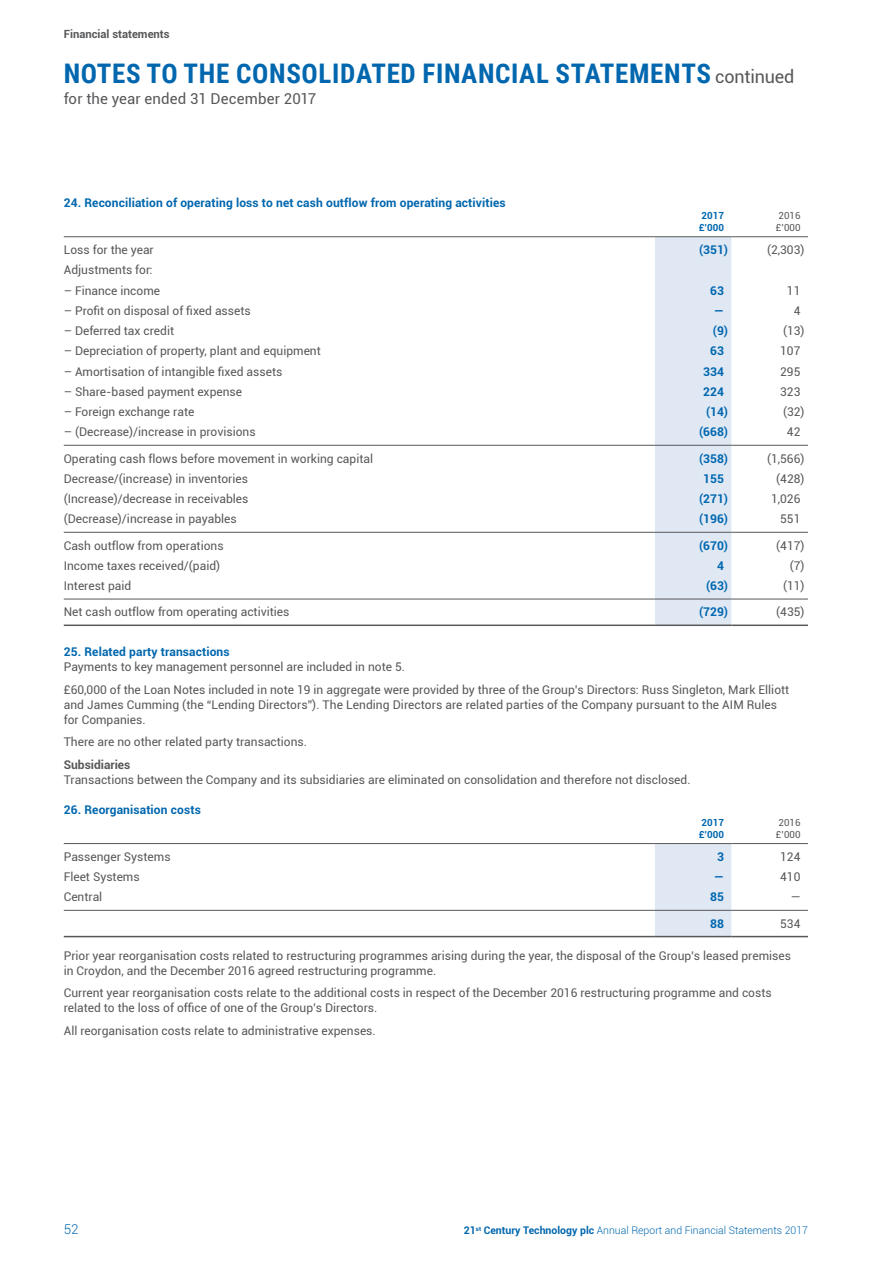
<style>
.page{position:relative;width:893px;height:1263px;background:#fff}
.page>*{position:absolute;margin:0;border:0;box-sizing:border-box;transform-origin:0 0}
.t1{font:700 27px "Roboto Condensed";letter-spacing:.025em;color:#0067af}
.t2{font:15px "Roboto";letter-spacing:.01em;color:#57585a}
.t3{font:300 13.5px "Roboto";color:#0067af}
.Body_Text{font:12px/15px "Roboto";color:#57585a}
.Figs_LFT{font:12px "Roboto";color:#57585a}
.Subhead_1{font:700 12px "Roboto";letter-spacing:.01em;color:#0067af}
.Figs_RT{font:12px "Roboto";color:#57585a}
.Figs_RT-2{font:700 12px "Roboto";color:#0067af}
.Subhead_2{font:700 12px "Roboto";color:#57585a}
.t4{font:700 11.25px "Roboto";color:#57585a}
.t5{font:300 10.5px "Roboto";color:#0067af}
.FigsHd_RT{font:700 9.75px "Roboto";color:#0067af}
.FigsHd_RT-2{font:9.75px "Roboto";color:#57585a}
.s1{font-family:"Roboto";font-weight:400;font-size:18px;color:#57585a}
.s2{font-weight:700}
</style>
<div class="page">
<div style="left:655px;top:237px;width:76px;height:387px;background:#e0e8f4"></div>
<hr style="left:64px;top:236px;width:591px;height:1px;background:#57585a">
<hr style="left:655px;top:236px;width:76px;height:1px;background:#57585a">
<hr style="left:731px;top:236px;width:77px;height:1px;background:#57585a">
<hr style="left:64px;top:445px;width:591px;height:1px;background:#57585a">
<hr style="left:655px;top:445px;width:76px;height:1px;background:#57585a">
<hr style="left:731px;top:445px;width:77px;height:1px;background:#57585a">
<hr style="left:64px;top:532px;width:591px;height:1px;background:#57585a">
<hr style="left:655px;top:532px;width:76px;height:1px;background:#57585a">
<hr style="left:731px;top:532px;width:77px;height:1px;background:#57585a">
<hr style="left:64px;top:599px;width:591px;height:1px;background:#57585a">
<hr style="left:655px;top:599px;width:76px;height:1px;background:#57585a">
<hr style="left:731px;top:599px;width:77px;height:1px;background:#57585a">
<hr style="left:64px;top:624px;width:591px;height:2px;background:#57585a">
<hr style="left:655px;top:624px;width:76px;height:2px;background:#57585a">
<hr style="left:731px;top:624px;width:77px;height:2px;background:#57585a">
<div style="left:655px;top:844px;width:76px;height:92px;background:#e0e8f4"></div>
<hr style="left:64px;top:910px;width:591px;height:1px;background:#57585a">
<hr style="left:655px;top:910px;width:76px;height:1px;background:#57585a">
<hr style="left:731px;top:910px;width:77px;height:1px;background:#57585a">
<hr style="left:64px;top:936px;width:591px;height:1px;background:#57585a">
<hr style="left:655px;top:936px;width:76px;height:1px;background:#57585a">
<hr style="left:731px;top:936px;width:77px;height:1px;background:#57585a">
<hr style="left:64px;top:843px;width:591px;height:1px;background:#57585a">
<hr style="left:655px;top:843px;width:76px;height:1px;background:#57585a">
<hr style="left:731px;top:843px;width:77px;height:1px;background:#57585a">
<p class="t4" style="left:64px;top:26px;width:107px">Financial statements</p>
<h1 class="t1" style="left:64px;top:54px;width:732px">NOTES TO THE CONSOLIDATED FINANCIAL STATEMENTS <span class="s1">continued</span></h1>
<p class="t2" style="left:64px;top:88px;width:254px">for the year ended 31 December 2017</p>
<p class="Subhead_1" style="left:64px;top:194px;width:443px">24. Reconciliation of operating loss to net cash outflow from operating activities</p>
<p class="FigsHd_RT" style="left:702px;top:208px;width:24px">2017</p>
<p class="FigsHd_RT" style="left:699px;top:220px;width:27px">£’000</p>
<p class="FigsHd_RT-2" style="left:778px;top:208px;width:23px">2016</p>
<p class="FigsHd_RT-2" style="left:776px;top:220px;width:26px">£’000</p>
<p class="Figs_LFT" style="left:64px;top:241px;width:92px">Loss for the year</p>
<p class="Figs_RT-2" style="left:699px;top:241px;width:31px">(351)</p>
<p class="Figs_RT" style="left:767px;top:241px;width:39px">(2,303)</p>
<p class="Figs_LFT" style="left:64px;top:262px;width:90px">Adjustments for:</p>
<p class="Figs_LFT" style="left:64px;top:282px;width:98px">– Finance income</p>
<p class="Figs_RT-2" style="left:710px;top:282px;width:15px">63</p>
<p class="Figs_RT" style="left:787px;top:282px;width:15px">11</p>
<p class="Figs_LFT" style="left:64px;top:302px;width:188px">– Profit on disposal of fixed assets</p>
<p class="Figs_RT-2" style="left:714px;top:302px;width:11px">—</p>
<p class="Figs_RT" style="left:794px;top:302px;width:8px">4</p>
<p class="Figs_LFT" style="left:64px;top:322px;width:112px">– Deferred tax credit</p>
<p class="Figs_RT-2" style="left:713px;top:322px;width:17px">(9)</p>
<p class="Figs_RT" style="left:783px;top:322px;width:23px">(13)</p>
<p class="Figs_LFT" style="left:64px;top:343px;width:259px">– Depreciation of property, plant and equipment</p>
<p class="Figs_RT-2" style="left:710px;top:342px;width:15px">63</p>
<p class="Figs_RT" style="left:780px;top:343px;width:22px">107</p>
<p class="Figs_LFT" style="left:64px;top:363px;width:220px">– Amortisation of intangible fixed assets</p>
<p class="Figs_RT-2" style="left:703px;top:363px;width:22px">334</p>
<p class="Figs_RT" style="left:780px;top:363px;width:22px">295</p>
<p class="Figs_LFT" style="left:64px;top:383px;width:180px">– Share-based payment expense</p>
<p class="Figs_RT-2" style="left:703px;top:383px;width:22px">224</p>
<p class="Figs_RT" style="left:780px;top:383px;width:22px">323</p>
<p class="Figs_LFT" style="left:64px;top:403px;width:132px">– Foreign exchange rate</p>
<p class="Figs_RT-2" style="left:706px;top:403px;width:24px">(14)</p>
<p class="Figs_RT" style="left:783px;top:403px;width:23px">(32)</p>
<p class="Figs_LFT" style="left:64px;top:424px;width:193px">– (Decrease)/increase in provisions</p>
<p class="Figs_RT-2" style="left:699px;top:423px;width:31px">(668)</p>
<p class="Figs_RT" style="left:787px;top:424px;width:15px">42</p>
<p class="Figs_LFT" style="left:64px;top:450px;width:311px">Operating cash flows before movement in working capital</p>
<p class="Figs_RT-2" style="left:699px;top:450px;width:31px">(358)</p>
<p class="Figs_RT" style="left:767px;top:450px;width:39px">(1,566)</p>
<p class="Figs_LFT" style="left:64px;top:470px;width:186px">Decrease/(increase) in inventories</p>
<p class="Figs_RT-2" style="left:703px;top:470px;width:22px">155</p>
<p class="Figs_RT" style="left:776px;top:470px;width:30px">(428)</p>
<p class="Figs_LFT" style="left:64px;top:490px;width:186px">(Increase)/decrease in receivables</p>
<p class="Figs_RT-2" style="left:699px;top:490px;width:31px">(271)</p>
<p class="Figs_RT" style="left:771px;top:490px;width:31px">1,026</p>
<p class="Figs_LFT" style="left:64px;top:511px;width:174px">(Decrease)/increase in payables</p>
<p class="Figs_RT-2" style="left:699px;top:510px;width:31px">(196)</p>
<p class="Figs_RT" style="left:780px;top:511px;width:22px">551</p>
<p class="Figs_LFT" style="left:64px;top:537px;width:161px">Cash outflow from operations</p>
<p class="Figs_RT-2" style="left:699px;top:537px;width:31px">(670)</p>
<p class="Figs_RT" style="left:776px;top:537px;width:30px">(417)</p>
<p class="Figs_LFT" style="left:64px;top:557px;width:158px">Income taxes received/(paid)</p>
<p class="Figs_RT-2" style="left:717px;top:557px;width:8px">4</p>
<p class="Figs_RT" style="left:790px;top:557px;width:16px">(7)</p>
<p class="Figs_LFT" style="left:64px;top:577px;width:69px">Interest paid</p>
<p class="Figs_RT-2" style="left:706px;top:577px;width:24px">(63)</p>
<p class="Figs_RT" style="left:783px;top:577px;width:23px">(11)</p>
<p class="Figs_LFT" style="left:64px;top:604px;width:227px">Net cash outflow from operating activities</p>
<p class="Figs_RT-2" style="left:699px;top:603px;width:31px">(729)</p>
<p class="Figs_RT" style="left:776px;top:604px;width:30px">(435)</p>
<p class="Subhead_1" style="left:64px;top:643px;width:167px">25. Related party transactions</p>
<p class="Body_Text" style="left:64px;top:659px;width:343px">Payments to key management personnel are included in note 5.</p>
<p class="Body_Text" style="left:64px;top:681px;width:727px">£60,000 of the Loan Notes included in note 19 in aggregate were provided by three of the Group’s Directors: Russ Singleton, Mark Elliott and James Cumming (the “Lending Directors”). The Lending Directors are related parties of the Company pursuant to the AIM Rules for Companies.</p>
<p class="Body_Text" style="left:64px;top:734px;width:245px">There are no other related party transactions.</p>
<p class="Subhead_2" style="left:64px;top:756px;width:68px">Subsidiaries</p>
<p class="Body_Text" style="left:64px;top:771px;width:628px">Transactions between the Company and its subsidiaries are eliminated on consolidation and therefore not disclosed.</p>
<p class="Subhead_1" style="left:64px;top:801px;width:139px">26. Reorganisation costs</p>
<p class="FigsHd_RT" style="left:702px;top:815px;width:24px">2017</p>
<p class="FigsHd_RT" style="left:699px;top:827px;width:27px">£’000</p>
<p class="FigsHd_RT-2" style="left:778px;top:815px;width:23px">2016</p>
<p class="FigsHd_RT-2" style="left:776px;top:827px;width:26px">£’000</p>
<p class="Figs_LFT" style="left:64px;top:848px;width:108px">Passenger Systems</p>
<p class="Figs_RT-2" style="left:717px;top:848px;width:8px">3</p>
<p class="Figs_RT" style="left:780px;top:848px;width:22px">124</p>
<p class="Figs_LFT" style="left:64px;top:868px;width:77px">Fleet Systems</p>
<p class="Figs_RT-2" style="left:714px;top:868px;width:11px">—</p>
<p class="Figs_RT" style="left:780px;top:868px;width:22px">410</p>
<p class="Figs_LFT" style="left:64px;top:889px;width:40px">Central</p>
<p class="Figs_RT-2" style="left:710px;top:888px;width:15px">85</p>
<p class="Figs_RT" style="left:791px;top:889px;width:11px">—</p>
<p class="Figs_RT-2" style="left:710px;top:915px;width:15px">88</p>
<p class="Figs_RT" style="left:780px;top:915px;width:22px">534</p>
<p class="Body_Text" style="left:64px;top:948px;width:729px">Prior year reorganisation costs related to restructuring programmes arising during the year, the disposal of the Group’s leased premises in Croydon, and the December 2016 agreed restructuring programme.</p>
<p class="Body_Text" style="left:64px;top:985px;width:709px">Current year reorganisation costs relate to the additional costs in respect of the December 2016 restructuring programme and costs related to the loss of office of one of the Group’s Directors.</p>
<p class="Body_Text" style="left:64px;top:1023px;width:313px">All reorganisation costs relate to administrative expenses.</p>
<p class="t3" style="left:64px;top:1220px;width:16px">52</p>
<p class="t5" style="left:464px;top:1223px;width:346px"><span class="s2">21</span><sup>st</sup> <span class="s2">Century Technology plc</span> Annual Report and Financial Statements 2017</p>
</div>
